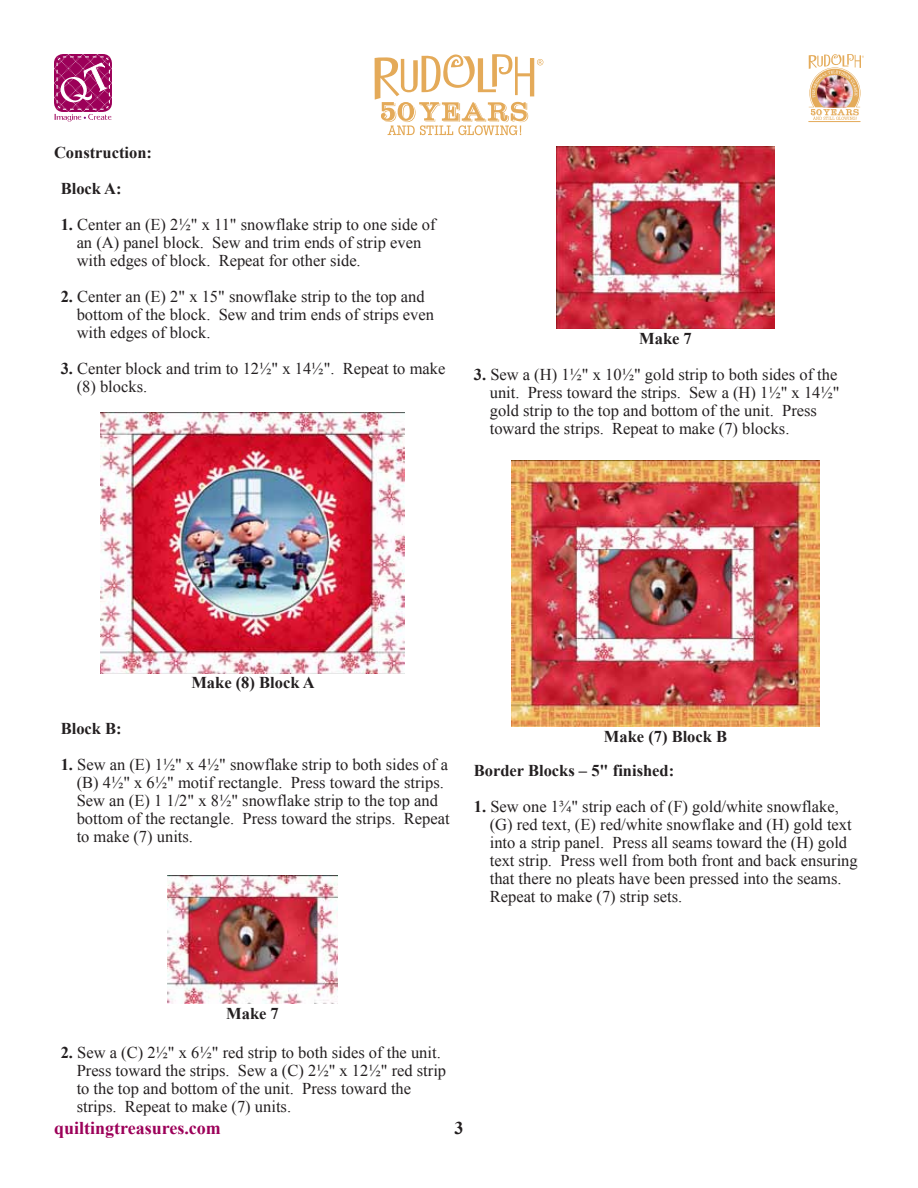
<style>
.page{position:relative;width:918px;height:1188px;background:#fff}
.page>*{position:absolute;margin:0;border:0;box-sizing:border-box;transform-origin:0 0}
.t1{font:700 18px "Times New Roman";color:#9c0059}
.t2{font:700 18px "Times New Roman";color:#231f20}
.t3{font:16.5px/18px "Times New Roman";color:#231f20}
.t4{font:700 16.5px/36px "Times New Roman";color:#231f20}
.s1{font-weight:700}
</style>
<div class="page">
<svg style="left:54px;top:54px;width:58px;height:68px"></svg>
<svg style="left:375px;top:54px;width:168px;height:81px"></svg>
<hr style="left:809px;top:121px;width:51px;height:1px;background:#e4ab5a">
<img style="left:809px;top:54px;width:55px;height:66px">
<img style="left:101px;top:413px;width:303px;height:260px">
<img style="left:167px;top:876px;width:171px;height:127px">
<img style="left:556px;top:147px;width:219px;height:182px">
<img style="left:511px;top:461px;width:309px;height:265px">
<p class="t4" style="left:61px;top:134px;width:93px;text-indent:-7px">Construction:<br>Block A:</p>
<p class="t3" style="left:77px;top:215px;width:360px;text-indent:-16px"><span class="s1">1.</span> Center an (E) 2½" x 11" snowflake strip to one side of an (A) panel block. Sew and trim ends of strip even with edges of block. Repeat for other side.</p>
<p class="t3" style="left:77px;top:287px;width:359px;text-indent:-16px"><span class="s1">2.</span> Center an (E) 2" x 15" snowflake strip to the top and bottom of the block. Sew and trim ends of strips even with edges of block.</p>
<p class="t3" style="left:77px;top:359px;width:370px;text-indent:-16px"><span class="s1">3.</span> Center block and trim to 12½" x 14½". Repeat to make (8) blocks.</p>
<p class="t4" style="left:639px;top:320px;width:54px">Make 7</p>
<p class="t3" style="left:490px;top:365px;width:351px;text-indent:-16px"><span class="s1">3.</span> Sew a (H) 1½" x 10½" gold strip to both sides of the unit. Press toward the strips. Sew a (H) 1½" x 14½" gold strip to the top and bottom of the unit. Press toward the strips. Repeat to make (7) blocks.</p>
<p class="t4" style="left:191px;top:665px;width:125px">Make (8) Block A</p>
<p class="t4" style="left:61px;top:710px;width:62px">Block B:</p>
<p class="t3" style="left:77px;top:755px;width:375px;text-indent:-16px"><span class="s1">1.</span> Sew an (E) 1½" x 4½" snowflake strip to both sides of a (B) 4½" x 6½" motif rectangle. Press toward the strips.<br>Sew an (E) 1 1/2" x 8½" snowflake strip to the top and bottom of the rectangle. Press toward the strips. Repeat to make (7) units.</p>
<p class="t4" style="left:604px;top:718px;width:125px">Make (7) Block B</p>
<p class="t4" style="left:474px;top:752px;width:202px">Border Blocks – 5" finished:</p>
<p class="t3" style="left:490px;top:797px;width:369px;text-indent:-16px"><span class="s1">1.</span> Sew one 1¾" strip each of (F) gold/white snowflake, (G) red text, (E) red/white snowflake and (H) gold text into a strip panel. Press all seams toward the (H) gold text strip. Press well from both front and back ensuring that there no pleats have been pressed into the seams.<br>Repeat to make (7) strip sets.</p>
<p class="t4" style="left:226px;top:995px;width:54px">Make 7</p>
<p class="t3" style="left:77px;top:1043px;width:371px;text-indent:-16px"><span class="s1">2.</span> Sew a (C) 2½" x 6½" red strip to both sides of the unit.<br>Press toward the strips. Sew a (C) 2½" x 12½" red strip to the top and bottom of the unit. Press toward the strips. Repeat to make (7) units.</p>
<p class="t1" style="left:54px;top:1116px;width:168px">quiltingtreasures.com</p>
<p class="t2" style="left:454px;top:1116px;width:10px">3</p>
</div>
